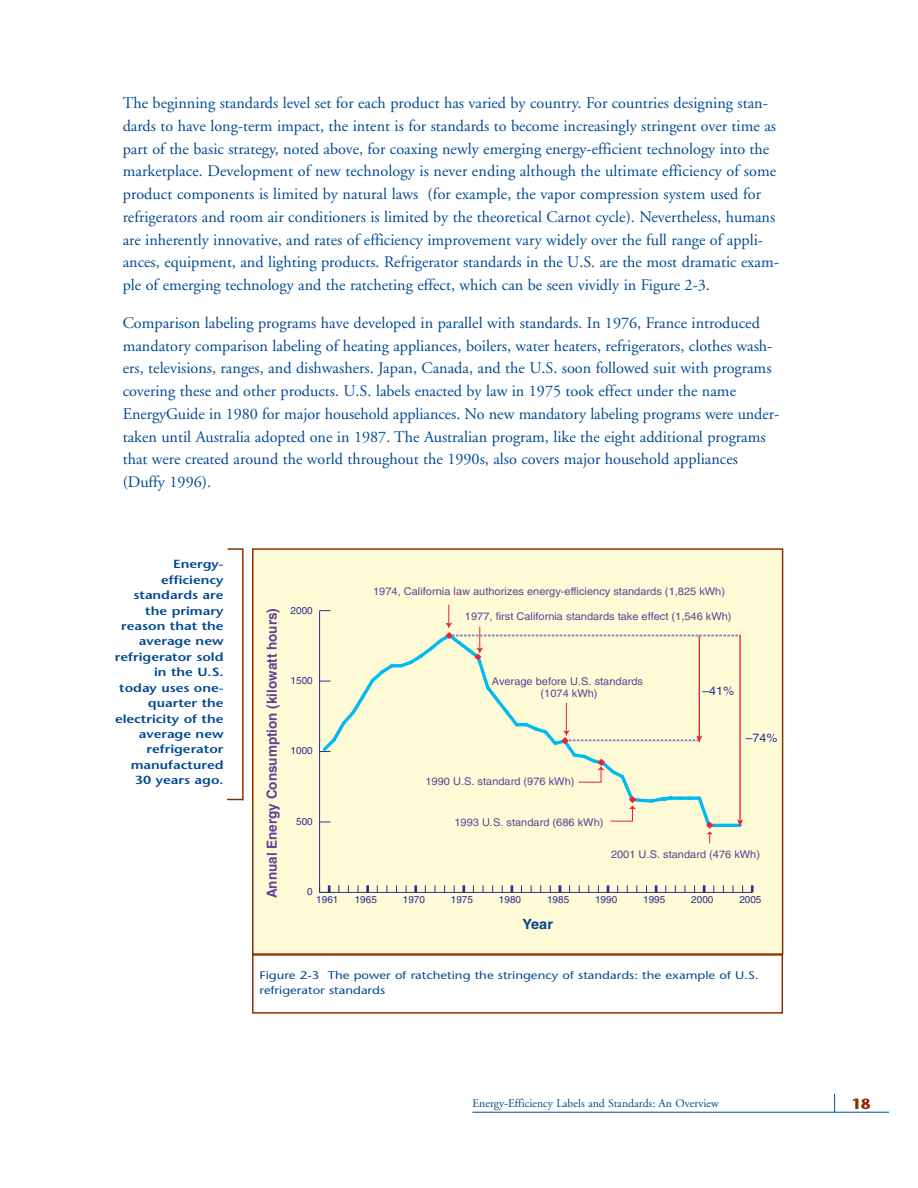
<style>
.page{position:relative;width:918px;height:1188px;background:#fff}
.page>*{position:absolute;margin:0;border:0;box-sizing:border-box;transform-origin:0 0}
.t1{font:16.2px/22.8px "Adobe Garamond";color:#014a91}
.t2{font:700 14.7px "Stone Sans";color:#882f01}
.t3{font:700 13.95px "Helvetica";color:#673e98}
.t4{font:700 13.95px "Helvetica";color:#074694}
.t5{font:12px "Helvetica";color:#2e2f90}
.t6{font:600 11.7px/15.5px "Stone Sans";color:#014a91;text-align:right;scale:1.2 1}
.t7{font:11.7px "Adobe Garamond";color:#014a91}
.t8{font:10.95px/15.5px "Stone Sans";color:#014a91;scale:1.2 1}
.t9{font:10.65px/12.8px "Helvetica";color:#673e98;text-align:center}
.t10{font:10.05px "Helvetica";color:#2e2f90}
</style>
<div class="page">
<hr style="left:472px;top:1112px;width:417px;height:1px;background:#014a91">
<svg style="left:834px;top:1094px;width:1px;height:18px"></svg>
<div style="left:253px;top:549px;width:530px;height:405px;background:#fffbd6"></div>
<svg style="left:320px;top:631px;width:422px;height:198px"></svg>
<hr style="left:320px;top:892px;width:432px;height:1px;background:#2e2f90">
<svg style="left:366px;top:885px;width:3px;height:7px"></svg>
<svg style="left:414px;top:885px;width:3px;height:7px"></svg>
<svg style="left:462px;top:885px;width:3px;height:7px"></svg>
<svg style="left:511px;top:885px;width:2px;height:7px"></svg>
<svg style="left:559px;top:885px;width:2px;height:7px"></svg>
<svg style="left:607px;top:885px;width:2px;height:7px"></svg>
<svg style="left:655px;top:885px;width:2px;height:7px"></svg>
<svg style="left:703px;top:885px;width:3px;height:7px"></svg>
<svg style="left:751px;top:885px;width:3px;height:7px"></svg>
<hr style="left:319px;top:611px;width:1px;height:281px;background:#2e2f90">
<svg style="left:319px;top:885px;width:12px;height:8px"></svg>
<svg style="left:493px;top:695px;width:19px;height:22px"></svg>
<svg style="left:578px;top:759px;width:28px;height:24px"></svg>
<svg style="left:610px;top:796px;width:28px;height:26px"></svg>
<svg style="left:704px;top:822px;width:11px;height:21px"></svg>
<svg style="left:445px;top:605px;width:296px;height:55px"></svg>
<hr style="left:739px;top:636px;width:2px;height:186px;background:#ee222d">
<svg style="left:737px;top:819px;width:6px;height:7px"></svg>
<hr style="left:699px;top:636px;width:1px;height:102px;background:#ee222d">
<svg style="left:561px;top:703px;width:142px;height:41px"></svg>
<svg style="left:228px;top:548px;width:16px;height:2px"></svg>
<div style="left:252px;top:954px;width:531px;height:60px;border:1px solid #882f01"></div>
<hr style="left:242px;top:550px;width:2px;height:250px;background:#882f01">
<svg style="left:227px;top:799px;width:15px;height:1px"></svg>
<p class="t1" style="left:123px;top:93px;width:658px">The beginning standards level set for each product has varied by country. For countries designing stan&shy;dards to have long-term impact, the intent is for standards to become increasingly stringent over time as part of the basic strategy, noted above, for coaxing newly emerging energy-efficient technology into the marketplace. Development of new technology is never ending although the ultimate efficiency of some product components is limited by natural laws (for example, the vapor compression system used for refrigerators and room air conditioners is limited by the theoretical Carnot cycle). Nevertheless, humans are inherently innovative, and rates of efficiency improvement vary widely over the full range of appli&shy;ances, equipment, and lighting products. Refrigerator standards in the U.S. are the most dramatic exam&shy;ple of emerging technology and the ratcheting effect, which can be seen vividly in Figure 2-3.</p>
<p class="t1" style="left:123px;top:313px;width:658px">Comparison labeling programs have developed in parallel with standards. In 1976, France introduced mandatory comparison labeling of heating appliances, boilers, water heaters, refrigerators, clothes wash&shy;ers, televisions, ranges, and dishwashers. Japan, Canada, and the U.S. soon followed suit with programs covering these and other products. U.S. labels enacted by law in 1975 took effect under the name EnergyGuide in 1980 for major household appliances. No new mandatory labeling programs were under&shy;taken until Australia adopted one in 1987. The Australian program, like the eight additional programs that were created around the world throughout the 1990s, also covers major household appliances (Duffy 1996).</p>
<p class="t6" style="left:115px;top:558px;width:92px">Energy&shy;efficiency standards are the primary reason that the average new refrigerator sold in the U.S. today uses one&shy;quarter the electricity of the average new refrigerator manufactured<br>30 years ago.</p>
<p class="t3" style="left:267px;top:898px;width:292px;rotate:-90deg">Annual Energy Consumption (kilowatt hours)</p>
<p class="t10" style="left:291px;top:606px;width:24px">2000</p>
<p class="t10" style="left:291px;top:677px;width:24px">1500</p>
<p class="t10" style="left:291px;top:747px;width:24px">1000</p>
<p class="t10" style="left:296px;top:818px;width:18px">500</p>
<p class="t9" style="left:373px;top:586px;width:353px">1974, California law authorizes energy-efficiency standards (1,825 kWh)</p>
<p class="t9" style="left:465px;top:611px;width:268px">1977, first California standards take effect (1,546 kWh)</p>
<p class="t9" style="left:492px;top:675px;width:153px">Average before U.S. standards (1074 kWh)</p>
<p class="t9" style="left:425px;top:776px;width:151px">1990 U.S. standard (976 kWh)</p>
<p class="t9" style="left:454px;top:817px;width:151px">1993 U.S. standard (686 kWh)</p>
<p class="t5" style="left:702px;top:686px;width:33px">–41%</p>
<p class="t5" style="left:746px;top:733px;width:33px">–74%</p>
<p class="t9" style="left:611px;top:849px;width:151px">2001 U.S. standard (476 kWh)</p>
<p class="t10" style="left:307px;top:888px;width:7px">0</p>
<p class="t10" style="left:316px;top:896px;width:24px">1961</p>
<p class="t10" style="left:355px;top:896px;width:24px">1965</p>
<p class="t10" style="left:403px;top:896px;width:24px">1970</p>
<p class="t10" style="left:451px;top:896px;width:24px">1975</p>
<p class="t10" style="left:499px;top:896px;width:24px">1980</p>
<p class="t10" style="left:547px;top:896px;width:24px">1985</p>
<p class="t10" style="left:595px;top:896px;width:24px">1990</p>
<p class="t10" style="left:643px;top:896px;width:24px">1995</p>
<p class="t10" style="left:691px;top:896px;width:24px">2000</p>
<p class="t10" style="left:739px;top:896px;width:24px">2005</p>
<p class="t4" style="left:522px;top:919px;width:32px">Year</p>
<p class="t8" style="left:259px;top:968px;width:418px">Figure 2-3 The power of ratcheting the stringency of standards: the example of U.S. refrigerator standards</p>
<p class="t7" style="left:472px;top:1098px;width:248px">Energy-Efficiency Labels and Standards: An Overview</p>
<p class="t2" style="left:852px;top:1099px;width:20px">18</p>
</div>
